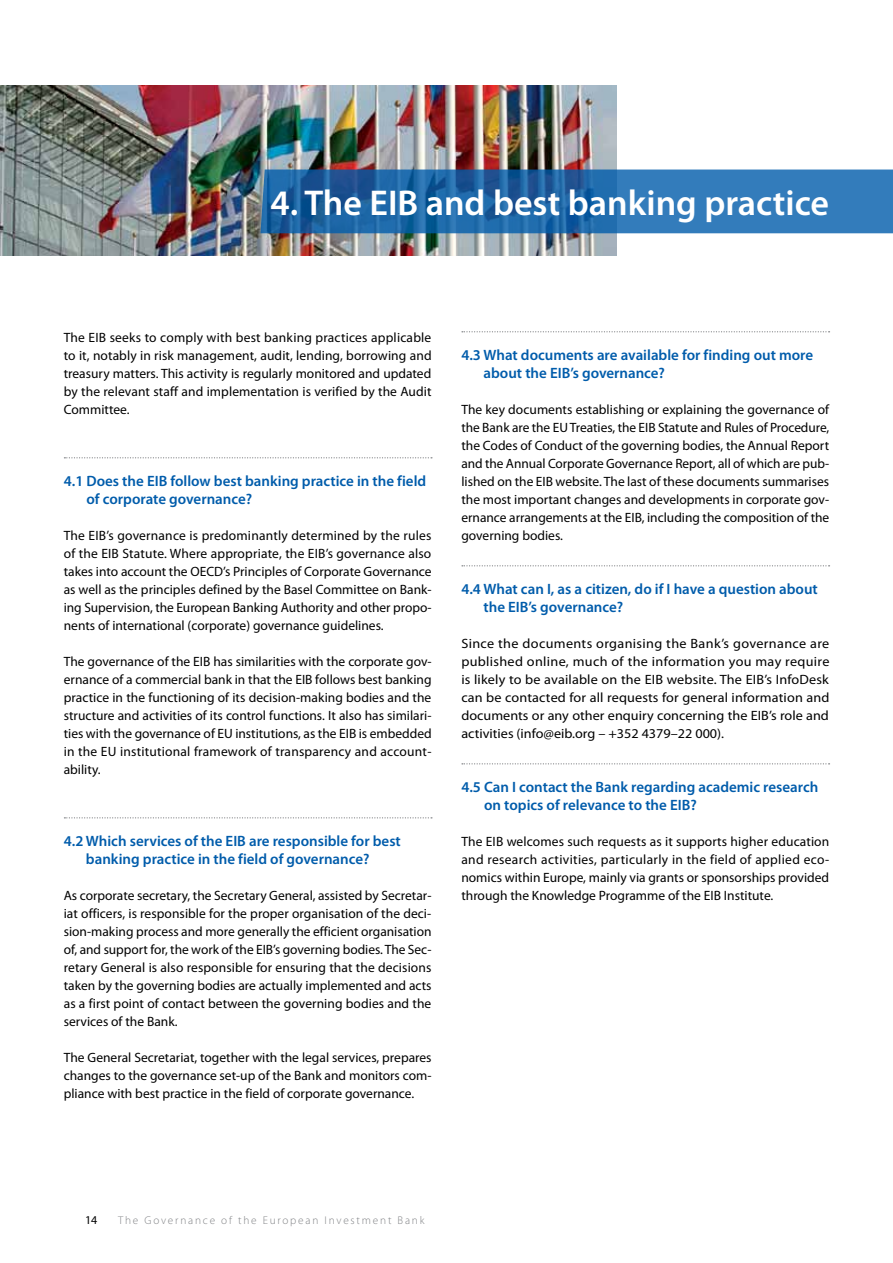
<style>
.page{position:relative;width:893px;height:1263px;background:#fff}
.page>*{position:absolute;margin:0;border:0;box-sizing:border-box;transform-origin:0 0}
.t1{font:600 36px "Myriad Pro";color:#fff}
.t2{font:600 15px/18px "Myriad Pro";color:#005cab}
.t3{font:13.5px/18px "Myriad Pro";color:#000;text-align:justify}
.t4{font:13.5px/18px "Myriad Pro";color:#000;text-align:justify;scale:1.05 1}
.t5{font:12px "Myriad Pro";color:#000}
.t6{font:300 11.25px "Myriad Pro";letter-spacing:.16em;color:#808285}
</style>
<div class="page">
<img style="left:0;top:85px;width:617px;height:170px">
<svg style="left:64px;top:457px;width:368px;height:1px"></svg>
<svg style="left:64px;top:817px;width:368px;height:1px"></svg>
<svg style="left:462px;top:331px;width:368px;height:1px"></svg>
<svg style="left:462px;top:565px;width:368px;height:1px"></svg>
<svg style="left:462px;top:763px;width:368px;height:1px"></svg>
<svg style="left:260px;top:170px;width:633px;height:63px;background:#276eac"></svg>
<h1 class="t1" style="left:271px;top:180px;width:560px">4. The EIB and best banking practice</h1>
<p class="t3" style="left:64px;top:328px;width:369px">The EIB seeks to comply with best banking practices applicable to it, notably in risk management, audit, lending, borrowing and treasury matters. This activity is regularly monitored and updated by the relevant staff and implementation is verified by the Audit Committee.</p>
<p class="t2" style="left:87px;top:472px;width:341px;text-indent:-23px">4.1 Does the EIB follow best banking practice in the field of corporate governance?</p>
<p class="t3" style="left:64px;top:526px;width:369px">The EIB’s governance is predominantly determined by the rules of the EIB Statute. Where appropriate, the EIB’s governance also takes into account the OECD’s Principles of Corporate Governance as well as the principles defined by the Basel Committee on Bank&shy;ing Supervision, the European Banking Authority and other propo&shy;nents of international (corporate) governance guidelines.</p>
<p class="t3" style="left:64px;top:652px;width:369px">The governance of the EIB has similarities with the corporate gov&shy;ernance of a commercial bank in that the EIB follows best banking practice in the functioning of its decision-making bodies and the structure and activities of its control functions. It also has similari&shy;ties with the governance of EU institutions, as the EIB is embedded in the EU institutional framework of transparency and account&shy;ability.</p>
<p class="t2" style="left:86px;top:832px;width:316px;text-indent:-22px">4.2 Which services of the EIB are responsible for best banking practice in the field of governance?</p>
<p class="t3" style="left:64px;top:886px;width:369px">As corporate secretary, the Secretary General, assisted by Secretar&shy;iat officers, is responsible for the proper organisation of the deci&shy;sion-making process and more generally the efficient organisation of, and support for, the work of the EIB’s governing bodies. The Sec&shy;retary General is also responsible for ensuring that the decisions taken by the governing bodies are actually implemented and acts as a first point of contact between the governing bodies and the services of the Bank.</p>
<p class="t3" style="left:64px;top:1048px;width:369px">The General Secretariat, together with the legal services, prepares changes to the governance set-up of the Bank and monitors com&shy;pliance with best practice in the field of corporate governance.</p>
<p class="t2" style="left:484px;top:346px;width:331px;text-indent:-22px">4.3 What documents are available for finding out more about the EIB’s governance?</p>
<p class="t3" style="left:461px;top:400px;width:369px">The key documents establishing or explaining the governance of the Bank are the EU Treaties, the EIB Statute and Rules of Procedure, the Codes of Conduct of the governing bodies, the Annual Report and the Annual Corporate Governance Report, all of which are pub&shy;lished on the EIB website. The last of these documents summarises the most important changes and developments in corporate gov&shy;ernance arrangements at the EIB, including the composition of the governing bodies.</p>
<p class="t2" style="left:484px;top:580px;width:336px;text-indent:-22px">4.4 What can I, as a citizen, do if I have a question about the EIB’s governance?</p>
<p class="t4" style="left:461px;top:634px;width:352px">Since the documents organising the Bank’s governance are published online, much of the information you may require is likely to be available on the EIB website. The EIB’s InfoDesk can be contacted for all requests for general information and documents or any other enquiry concerning the EIB’s role and activities (info@eib.org – +352 4379–22 000).</p>
<p class="t2" style="left:484px;top:778px;width:336px;text-indent:-23px">4.5 Can I contact the Bank regarding academic research on topics of relevance to the EIB?</p>
<p class="t3" style="left:461px;top:832px;width:369px">The EIB welcomes such requests as it supports higher education and research activities, particularly in the field of applied eco&shy;nomics within Europe, mainly via grants or sponsorships provided through the Knowledge Programme of the EIB Institute.</p>
<p class="t5" style="left:85px;top:1212px;width:14px">14</p>
<p class="t6" style="left:118px;top:1213px;width:308px">The Governance of the European Investment Bank</p>
</div>
